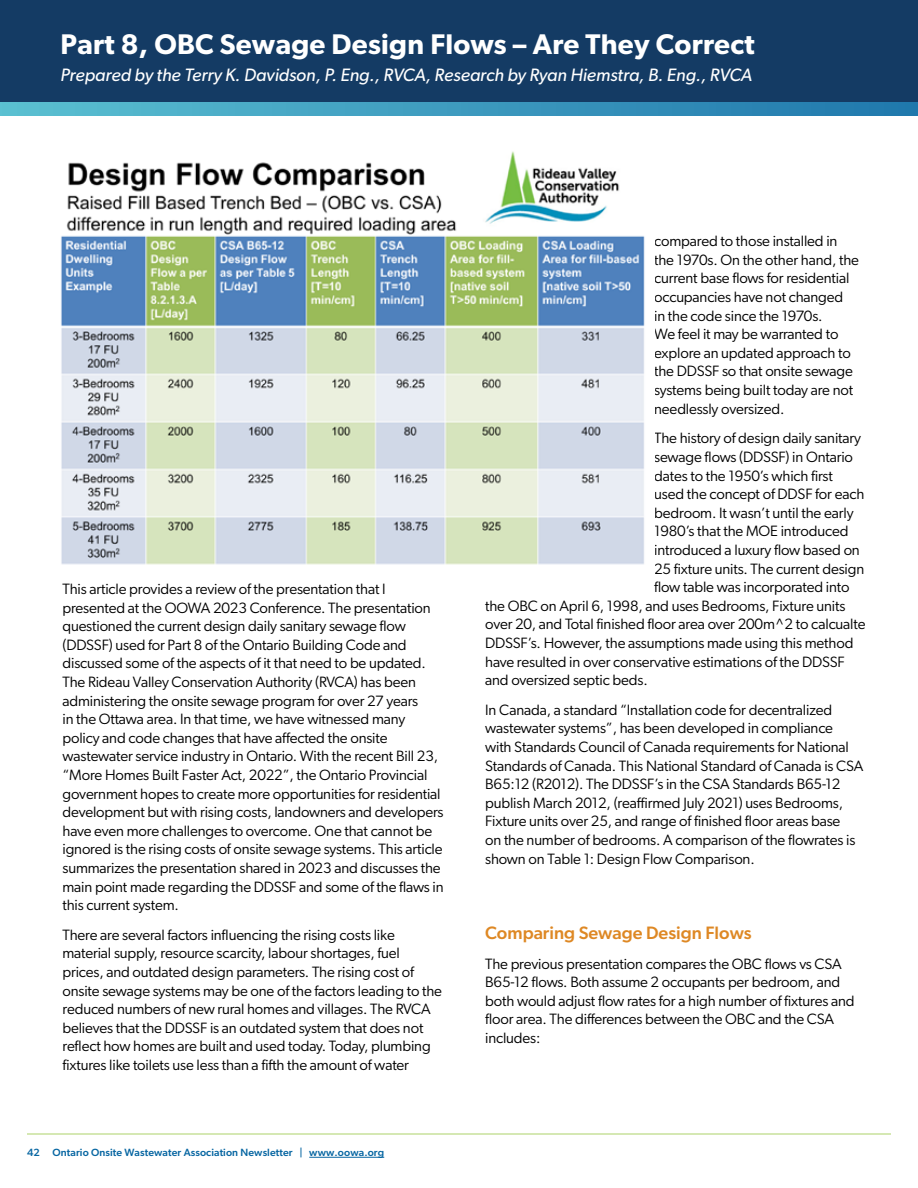
<style>
.page{position:relative;width:918px;height:1188px;background:#fff}
.page>*{position:absolute;margin:0;border:0;box-sizing:border-box;transform-origin:0 0}
.t1{font:600 28.5px "Gibson";letter-spacing:.01em;color:#fff}
.t2{font:italic 18px "Gibson";color:#fff}
.t3{font:500 18px "Gibson";color:#de8824}
.t4{font:15px/18.6px "Gibson";letter-spacing:-.01em;color:#000}
.t5{font:500 10.5px "Gibson";letter-spacing:.01em;color:#0766a2}
</style>
<div class="page">
<hr style="left:27px;top:1134px;width:864px;height:1px;background:#add268">
<hr style="left:309px;top:1157px;width:75px;height:1px;background:#0766a2">
<div style="left:0;top:0;width:918px;height:102px;background:#143b64"></div>
<svg style="left:0;top:102px;width:918px;height:14px;background:#3d9bbe"></svg>
<img style="left:61px;top:151px;width:584px;height:414px">
<h1 class="t1" style="left:60px;top:27px;width:696px">Part 8, OBC Sewage Design Flows – Are They Correct</h1>
<p class="t2" style="left:60px;top:64px;width:693px">Prepared by the Terry K. Davidson, P. Eng., RVCA, Research by Ryan Hiemstra, B. Eng., RVCA</p>
<p class="t4" style="left:62px;top:579px;width:383px">This article provides a review of the presentation that I presented at the OOWA 2023 Conference. The presentation questioned the current design daily sanitary sewage flow (DDSSF) used for Part 8 of the Ontario Building Code and discussed some of the aspects of it that need to be updated.<br>The Rideau Valley Conservation Authority (RVCA) has been administering the onsite sewage program for over 27 years<br>in the Ottawa area. In that time, we have witnessed many policy and code changes that have affected the onsite wastewater service industry in Ontario. With the recent Bill 23, “More Homes Built Faster Act, 2022”, the Ontario Provincial government hopes to create more opportunities for residential development but with rising costs, landowners and developers have even more challenges to overcome. One that cannot be ignored is the rising costs of onsite sewage systems. This article summarizes the presentation shared in 2023 and discusses the main point made regarding the DDSSF and some of the flaws in this current system.</p>
<p class="t4" style="left:62px;top:925px;width:381px">There are several factors influencing the rising costs like material supply, resource scarcity, labour shortages, fuel prices, and outdated design parameters. The rising cost of onsite sewage systems may be one of the factors leading to the reduced numbers of new rural homes and villages. The RVCA believes that the DDSSF is an outdated system that does not reflect how homes are built and used today. Today, plumbing fixtures like toilets use less than a fifth the amount of water</p>
<p class="t5" style="left:27px;top:1146px;width:359px">42 Ontario Onsite Wastewater Association Newsletter | www.oowa.org</p>
<p class="t4" style="left:654px;top:232px;width:206px">compared to those installed in the 1970s. On the other hand, the current base flows for residential occupancies have not changed<br>in the code since the 1970s.<br>We feel it may be warranted to explore an updated approach to the DDSSF so that onsite sewage systems being built today are not needlessly oversized.</p>
<p class="t4" style="left:654px;top:429px;width:208px">The history of design daily sanitary</p>
<p class="t4" style="left:654px;top:447px;width:200px">sewage flows (DDSSF) in Ontario</p>
<p class="t4" style="left:654px;top:466px;width:180px">dates to the 1950’s which first</p>
<p class="t4" style="left:654px;top:484px;width:212px">used the concept of DDSF for each</p>
<p class="t4" style="left:654px;top:503px;width:201px">bedroom. It wasn’t until the early</p>
<p class="t4" style="left:654px;top:522px;width:196px">1980’s that the MOE introduced</p>
<p class="t4" style="left:654px;top:540px;width:207px">introduced a luxury flow based on</p>
<p class="t4" style="left:654px;top:559px;width:212px">25 fixture units. The current design</p>
<p class="t4" style="left:654px;top:577px;width:197px">flow table was incorporated into</p>
<p class="t4" style="left:485px;top:596px;width:362px">the OBC on April 6, 1998, and uses Bedrooms, Fixture units</p>
<p class="t4" style="left:485px;top:615px;width:382px">over 20, and Total finished floor area over 200m^2 to calcualte</p>
<p class="t4" style="left:485px;top:633px;width:370px">DDSSF’s. However, the assumptions made using this method</p>
<p class="t4" style="left:485px;top:652px;width:361px">have resulted in over conservative estimations of the DDSSF</p>
<p class="t4" style="left:485px;top:670px;width:164px">and oversized septic beds.</p>
<p class="t4" style="left:485px;top:700px;width:380px">In Canada, a standard “Installation code for decentralized wastewater systems”, has been developed in compliance<br>with Standards Council of Canada requirements for National Standards of Canada. This National Standard of Canada is CSA B65:12 (R2012). The DDSSF’s in the CSA Standards B65-12 publish March 2012, (reaffirmed July 2021) uses Bedrooms, Fixture units over 25, and range of finished floor areas base<br>on the number of bedrooms. A comparison of the flowrates is shown on Table 1: Design Flow Comparison.</p>
<p class="t3" style="left:485px;top:922px;width:268px">Comparing Sewage Design Flows</p>
<p class="t4" style="left:485px;top:954px;width:371px">The previous presentation compares the OBC flows vs CSA B65-12 flows. Both assume 2 occupants per bedroom, and both would adjust flow rates for a high number of fixtures and floor area. The differences between the OBC and the CSA includes:</p>
</div>
